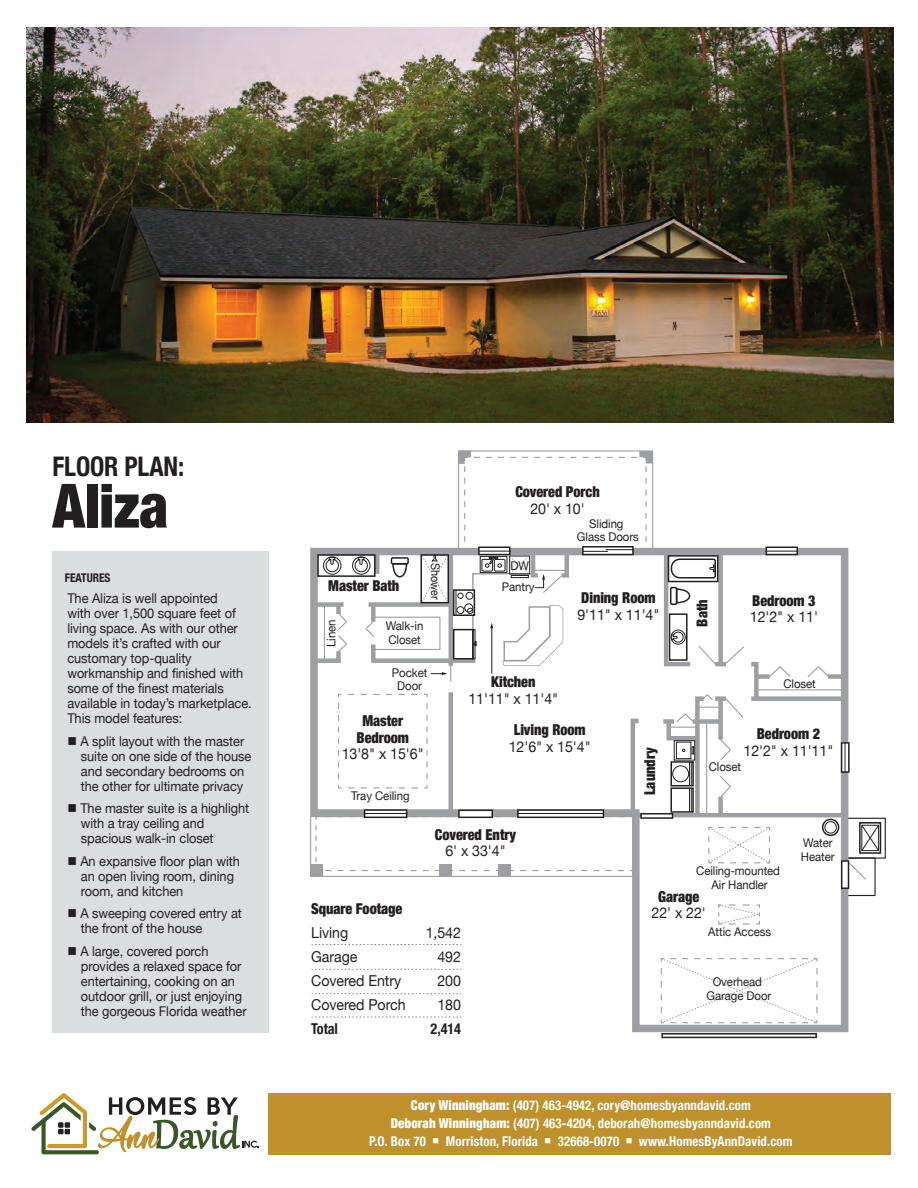
<style>
.page{position:relative;width:918px;height:1188px;background:#fff}
.page>*{position:absolute;margin:0;border:0;box-sizing:border-box;transform-origin:0 0}
.t1{font:900 condensed 61.05px "Helvetica Neue";letter-spacing:-.005em;color:#231f20;scale:.95 1}
.t2{font:700 condensed 27px "Helvetica Neue";letter-spacing:-.005em;color:#231f20;scale:.95 1}
.t3{font:15px "Helvetica Neue";letter-spacing:-.005em;color:#231f20;scale:.95 1}
.t4{font:900 condensed 15px/16.5px "Helvetica Neue";letter-spacing:-.005em;color:#231f20;text-align:center;scale:.95 1}
.t5{font:700 condensed 15px "Helvetica Neue";letter-spacing:-.005em;color:#231f20;scale:.95 1}
.t6{font:13.5px/15px "Helvetica Neue";letter-spacing:-.005em;color:#231f20;scale:.95 1}
.t7{font:700 condensed 13.5px "Helvetica Neue";letter-spacing:.01em;color:#fff;scale:.95 1}
.t8{font:12px/13.5px "Helvetica Neue";letter-spacing:-.005em;color:#231f20;text-align:center;scale:.95 1}
.t9{font:700 condensed 12px "Helvetica Neue";letter-spacing:-.005em;color:#231f20;scale:.95 1}
.t10{font:12px "Helvetica Neue";letter-spacing:-.005em;color:#231f20;scale:.9 1}
.s1{font-weight:900}
</style>
<div class="page">
<div style="left:52px;top:552px;width:217px;height:481px;background:#dcdddf"></div>
<div style="left:269px;top:1093px;width:622px;height:61px;background:#be912d"></div>
<svg style="left:31px;top:1093px;width:228px;height:61px"></svg>
<img style="left:27px;top:27px;width:866px;height:396px">
<svg style="left:661px;top:1036px;width:156px;height:2px"></svg>
<div style="left:844px;top:857px;width:32px;height:39px;border:1px solid #231f20"></div>
<div style="left:844px;top:818px;width:42px;height:41px;border:1px solid #231f20"></div>
<div style="left:859px;top:822px;width:22px;height:32px;border:2px solid #231f20"></div>
<svg style="left:861px;top:824px;width:19px;height:28px"></svg>
<svg style="left:311px;top:547px;width:541px;height:489px"></svg>
<hr style="left:636px;top:813px;width:209px;height:4px;background:#9d9fa2">
<div style="left:751px;top:696px;width:94px;height:5px;background:#9d9fa2"></div>
<div style="left:828px;top:674px;width:16px;height:5px;background:#9d9fa2"></div>
<hr style="left:757px;top:689px;width:88px;height:1px;background:#9d9fa2">
<svg style="left:841px;top:860px;width:25px;height:29px"></svg>
<svg style="left:841px;top:742px;width:9px;height:31px"></svg>
<hr style="left:845px;top:742px;width:1px;height:31px;background:#231f20">
<div style="left:310px;top:816px;width:323px;height:61px;border:1px solid #9d9fa2"></div>
<div style="left:311px;top:865px;width:12px;height:12px;background:#9d9fa2"></div>
<div style="left:440px;top:865px;width:12px;height:12px;background:#9d9fa2"></div>
<div style="left:499px;top:865px;width:12px;height:12px;background:#9d9fa2"></div>
<svg style="left:310px;top:451px;width:488px;height:421px"></svg>
<h2 class="t2" style="left:53px;top:450px;width:140px">FLOOR PLAN:</h2>
<h1 class="t1" style="left:53px;top:468px;width:124px">Aliza</h1>
<p class="t9" style="left:65px;top:570px;width:49px">FEATURES</p>
<p class="t6" style="left:67px;top:591px;width:196px">The Aliza is well appointed<br>with over 1,500 square feet of living space. As with our other models it’s crafted with our customary top-quality workmanship and finished with some of the finest materials available in today’s marketplace.<br>This model features:</p>
<p class="t6" style="left:80px;top:733px;width:182px">A split layout with the master suite on one side of the house and secondary bedrooms on the other for ultimate privacy</p>
<p class="t6" style="left:80px;top:801px;width:179px">The master suite is a highlight with a tray ceiling and spacious walk-in closet</p>
<p class="t6" style="left:80px;top:853px;width:169px">An expansive floor plan with an open living room, dining room, and kitchen</p>
<p class="t6" style="left:80px;top:906px;width:172px">A sweeping covered entry at the front of the house</p>
<p class="t6" style="left:80px;top:943px;width:177px">A large, covered porch provides a relaxed space for entertaining, cooking on an outdoor grill, or just enjoying the gorgeous Florida weather</p>
<p class="t4" style="left:515px;top:483px;width:90px">Covered Porch</p>
<p class="t3" style="left:530px;top:499px;width:59px">20' x 10'</p>
<p class="t4" style="left:328px;top:577px;width:76px">Master Bath</p>
<p class="t10" style="left:442px;top:563px;width:42px;rotate:90deg">Shower</p>
<p class="t8" style="left:324px;top:647px;width:30px;rotate:-90deg">Linen</p>
<p class="t8" style="left:386px;top:619px;width:41px;text-align:left">Walk-in<br>Closet</p>
<p class="t8" style="left:392px;top:666px;width:39px">Pocket<br>Door</p>
<p class="t4" style="left:357px;top:712px;width:57px">Master<br>Bedroom</p>
<p class="t3" style="left:342px;top:745px;width:88px">13'8" x 15'6"</p>
<p class="t8" style="left:351px;top:789px;width:63px">Tray Ceiling</p>
<p class="t8" style="left:510px;top:559px;width:21px">DW</p>
<p class="t8" style="left:502px;top:580px;width:36px">Pantry</p>
<p class="t8" style="left:577px;top:516px;width:67px">Sliding<br>Glass Doors</p>
<p class="t4" style="left:581px;top:590px;width:80px">Dining Room</p>
<p class="t3" style="left:577px;top:606px;width:88px">9'11" x 11'4"</p>
<p class="t4" style="left:491px;top:673px;width:48px">Kitchen</p>
<p class="t3" style="left:468px;top:689px;width:96px">11'11" x 11'4"</p>
<p class="t4" style="left:514px;top:722px;width:77px">Living Room</p>
<p class="t3" style="left:509px;top:738px;width:88px">12'6" x 15'4"</p>
<p class="t4" style="left:641px;top:795px;width:52px;rotate:-90deg">Laundry</p>
<p class="t4" style="left:435px;top:826px;width:87px">Covered Entry</p>
<p class="t3" style="left:445px;top:842px;width:65px">6' x 33'4"</p>
<p class="t4" style="left:694px;top:627px;width:30px;rotate:-90deg">Bath</p>
<p class="t4" style="left:752px;top:592px;width:68px">Bedroom 3</p>
<p class="t3" style="left:750px;top:608px;width:73px">12'2" x 11'</p>
<p class="t8" style="left:783px;top:677px;width:36px">Closet</p>
<p class="t4" style="left:757px;top:726px;width:68px">Bedroom 2</p>
<p class="t3" style="left:744px;top:742px;width:96px">12'2" x 11'11"</p>
<p class="t8" style="left:709px;top:760px;width:36px">Closet</p>
<p class="t8" style="left:801px;top:836px;width:37px;text-align:left">Water<br>Heater</p>
<p class="t4" style="left:311px;top:900px;width:98px">Square Footage</p>
<p class="t3" style="left:311px;top:923px;width:41px">Living</p>
<p class="t3" style="left:426px;top:923px;width:39px">1,542</p>
<p class="t3" style="left:311px;top:947px;width:50px">Garage</p>
<p class="t3" style="left:437px;top:947px;width:26px">492</p>
<p class="t3" style="left:311px;top:971px;width:96px">Covered Entry</p>
<p class="t3" style="left:437px;top:971px;width:26px">200</p>
<p class="t3" style="left:311px;top:995px;width:101px">Covered Porch</p>
<p class="t3" style="left:437px;top:995px;width:26px">180</p>
<p class="t5" style="left:311px;top:1019px;width:30px">Total</p>
<p class="t5" style="left:431px;top:1019px;width:34px">2,414</p>
<p class="t8" style="left:696px;top:864px;width:90px">Ceiling-mounted<br>Air Handler</p>
<p class="t8" style="left:708px;top:925px;width:68px">Attic Access</p>
<p class="t4" style="left:658px;top:888px;width:45px">Garage</p>
<p class="t3" style="left:652px;top:904px;width:59px">22' x 22'</p>
<p class="t8" style="left:706px;top:975px;width:70px">Overhead<br>Garage Door</p>
<p class="t7" style="left:411px;top:1097px;width:359px"><span class="s1">Cory Winningham:</span> (407) 463-4942, cory@homesbyanndavid.com</p>
<p class="t7" style="left:391px;top:1115px;width:402px"><span class="s1">Deborah Winningham:</span> (407) 463-4204, deborah@homesbyanndavid.com</p>
<p class="t7" style="left:369px;top:1133px;width:61px">P.O. Box 70</p>
<p class="t7" style="left:446px;top:1133px;width:99px">Morriston, Florida</p>
<p class="t7" style="left:558px;top:1133px;width:66px">32668-0070</p>
<p class="t7" style="left:639px;top:1133px;width:163px">www.HomesByAnnDavid.com</p>
</div>
